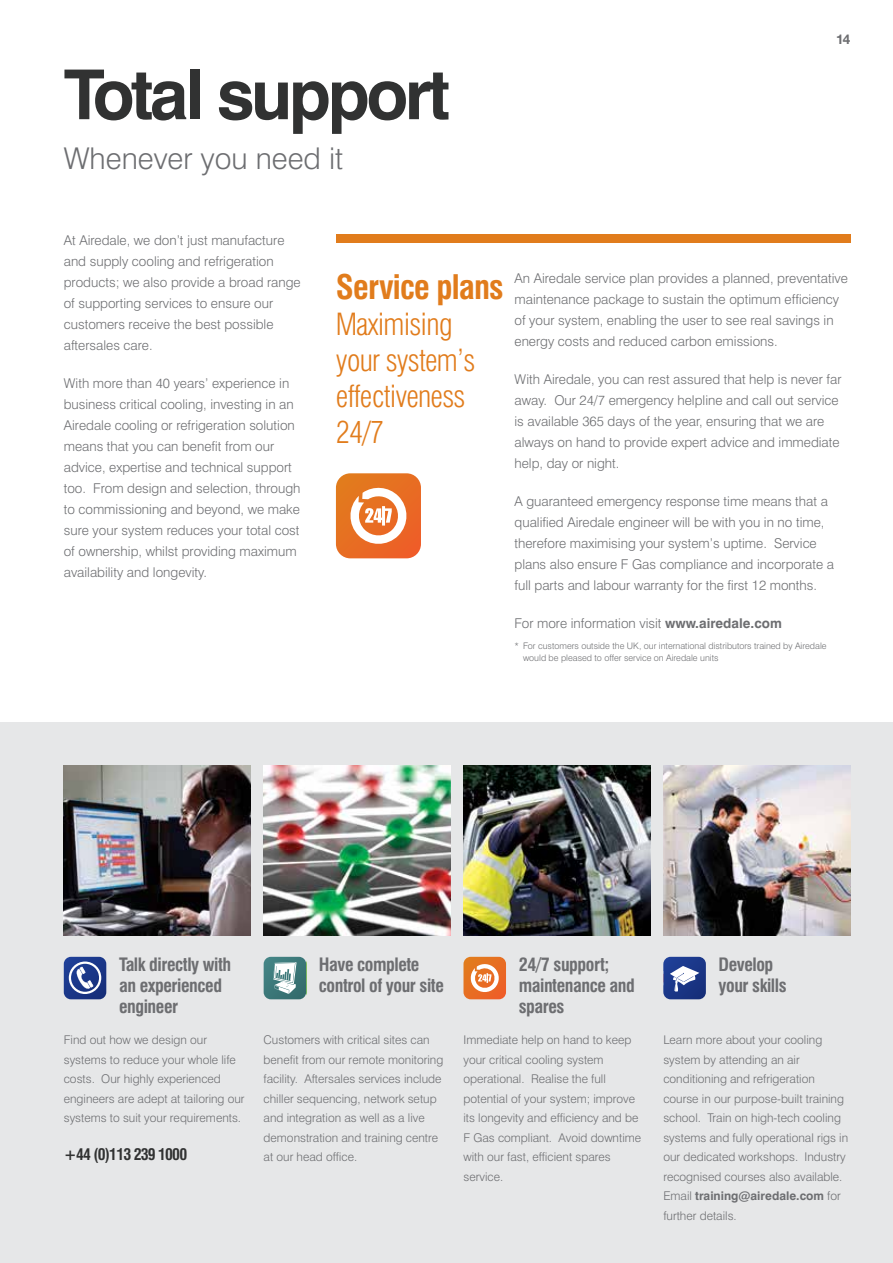
<style>
.page{position:relative;width:893px;height:1263px;background:#fff}
.page>*{position:absolute;margin:0;border:0;box-sizing:border-box;transform-origin:0 0}
.t1{font:700 69px "Swiss 721 BT";letter-spacing:-.05em;color:#313232}
.t2{font:700 condensed 33px "Swiss 721 BT";letter-spacing:-.025em;color:#e17c1c}
.t3{font:300 condensed 30px/36px "Swiss 721 BT";letter-spacing:-.025em;color:#e17c1c}
.t4{font:300 30px "Swiss 721 BT";color:#6d6e71}
.t5{font:700 condensed 18px/21px "Swiss 721 BT";letter-spacing:-.025em;color:#6d6e71}
.t6{font:18px/15px "Alternate Gothic No 2 BT";letter-spacing:-.025em;color:#6d6e71;text-align:center}
.t7{font:700 condensed 15.75px "Swiss 721 BT";letter-spacing:-.05em;color:#313232}
.t8{font:300 13.5px/21px "Swiss 721 BT";color:#6d6e71}
.t9{font:700 13.5px "Helvetica Neue LT Std";color:#6d6e71}
.t10{font:300 12px/19.5px "Swiss 721 BT";color:#6d6e71}
.t11{font:300 9px/12px "Swiss 721 BT";color:#6d6e71}
.t12{font:9px "Alternate Gothic No 2 BT";letter-spacing:-.025em;color:#6d6e71}
.s1{font-weight:700}
</style>
<div class="page">
<div style="left:0;top:723px;width:893px;height:540px;background:#e6e7e8"></div>
<img style="left:264px;top:765px;width:187px;height:170px">
<img style="left:64px;top:765px;width:187px;height:170px">
<div style="left:336px;top:234px;width:514px;height:8px;background:#e17c1c"></div>
<svg style="left:463px;top:957px;width:43px;height:42px"></svg>
<svg style="left:663px;top:957px;width:43px;height:42px"></svg>
<svg style="left:264px;top:957px;width:43px;height:42px"></svg>
<svg style="left:336px;top:473px;width:85px;height:85px"></svg>
<hr style="left:382px;top:506px;width:3px;height:20px;background:#fff">
<svg style="left:64px;top:957px;width:42px;height:42px"></svg>
<img style="left:463px;top:765px;width:188px;height:170px">
<img style="left:663px;top:765px;width:187px;height:170px">
<h1 class="t1" style="left:64px;top:53px;width:388px">Total support</h1>
<h3 class="t4" style="left:64px;top:140px;width:281px">Whenever you need it</h3>
<p class="t9" style="left:836px;top:30px;width:16px">14</p>
<p class="t8" style="left:64px;top:229px;width:238px">At Airedale, we don’t just manufacture and supply cooling and refrigeration products; we also provide a broad range of supporting services to ensure our customers receive the best possible aftersales care.</p>
<p class="t8" style="left:64px;top:372px;width:238px">With more than 40 years’ experience in business critical cooling, investing in an Airedale cooling or refrigeration solution means that you can benefit from our advice, expertise and technical support too. From design and selection, through to commissioning and beyond, we make sure your system reduces your total cost of ownership, whilst providing maximum availability and longevity.</p>
<h2 class="t2" style="left:336px;top:267px;width:169px">Service plans</h2>
<h3 class="t3" style="left:336px;top:306px;width:141px">Maximising your system’s effectiveness<br>24/7</h3>
<p class="t8" style="left:514px;top:268px;width:335px">An Airedale service plan provides a planned, preventative maintenance package to sustain the optimum efficiency of your system, enabling the user to see real savings in energy costs and reduced carbon emissions.</p>
<p class="t8" style="left:514px;top:369px;width:328px">With Airedale, you can rest assured that help is never far away. Our 24/7 emergency helpline and call out service is available 365 days of the year, ensuring that we are always on hand to provide expert advice and immediate help, day or night.</p>
<p class="t8" style="left:514px;top:491px;width:321px">A guaranteed emergency response time means that a qualified Airedale engineer will be with you in no time, therefore maximising your system’s uptime. Service plans also ensure F Gas compliance and incorporate a full parts and labour warranty for the first 12 months.</p>
<p class="t8" style="left:514px;top:613px;width:269px">For more information visit <span class="s1">www.airedale.com</span></p>
<p class="t11" style="left:523px;top:639px;width:305px;text-indent:-9px">* For customers outside the UK, our international distributors trained by Airedale would be pleased to offer service on Airedale units</p>
<h3 class="t6" style="left:519px;top:566px;width:60px">ENERGY<br>EFFICIENCY</h3>
<h3 class="t6" style="left:694px;top:566px;width:149px;text-align:right">TRAINING PRECISION AIR<br>CONDITIONING</h3>
<h3 class="t6" style="left:592px;top:566px;width:85px">BRITISH<br>MANUFACTURER</h3>
<h3 class="t5" style="left:119px;top:954px;width:114px">Talk directly with an experienced engineer</h3>
<p class="t10" style="left:64px;top:1030px;width:182px">Find out how we design our systems to reduce your whole life costs. Our highly experienced engineers are adept at tailoring our systems to suit your requirements.</p>
<p class="t7" style="left:64px;top:1145px;width:125px">+44 (0)113 239 1000</p>
<h3 class="t5" style="left:319px;top:954px;width:127px">Have complete control of your site</h3>
<p class="t10" style="left:264px;top:1030px;width:181px">Customers with critical sites can benefit from our remote monitoring facility. Aftersales services include chiller sequencing, network setup and integration as well as a live demonstration and training centre at our head office.</p>
<h3 class="t5" style="left:519px;top:954px;width:118px">24/7 support; maintenance and spares</h3>
<h3 class="t5" style="left:719px;top:954px;width:70px">Develop your skills</h3>
<p class="t12" style="left:504px;top:1002px;width:50px">SERVICE COMFORT</p>
<p class="t10" style="left:463px;top:1030px;width:179px">Immediate help on hand to keep your critical cooling system operational. Realise the full potential of your system; improve its longevity and efficiency and be<br>F Gas compliant. Avoid downtime with our fast, efficient spares service.</p>
<p class="t10" style="left:663px;top:1030px;width:186px">Learn more about your cooling system by attending an air conditioning and refrigeration course in our purpose-built training school. Train on high-tech cooling systems and fully operational rigs in our dedicated workshops. Industry recognised courses also available.<br>Email <span class="s1">training@airedale.com</span> for further details.</p>
</div>
